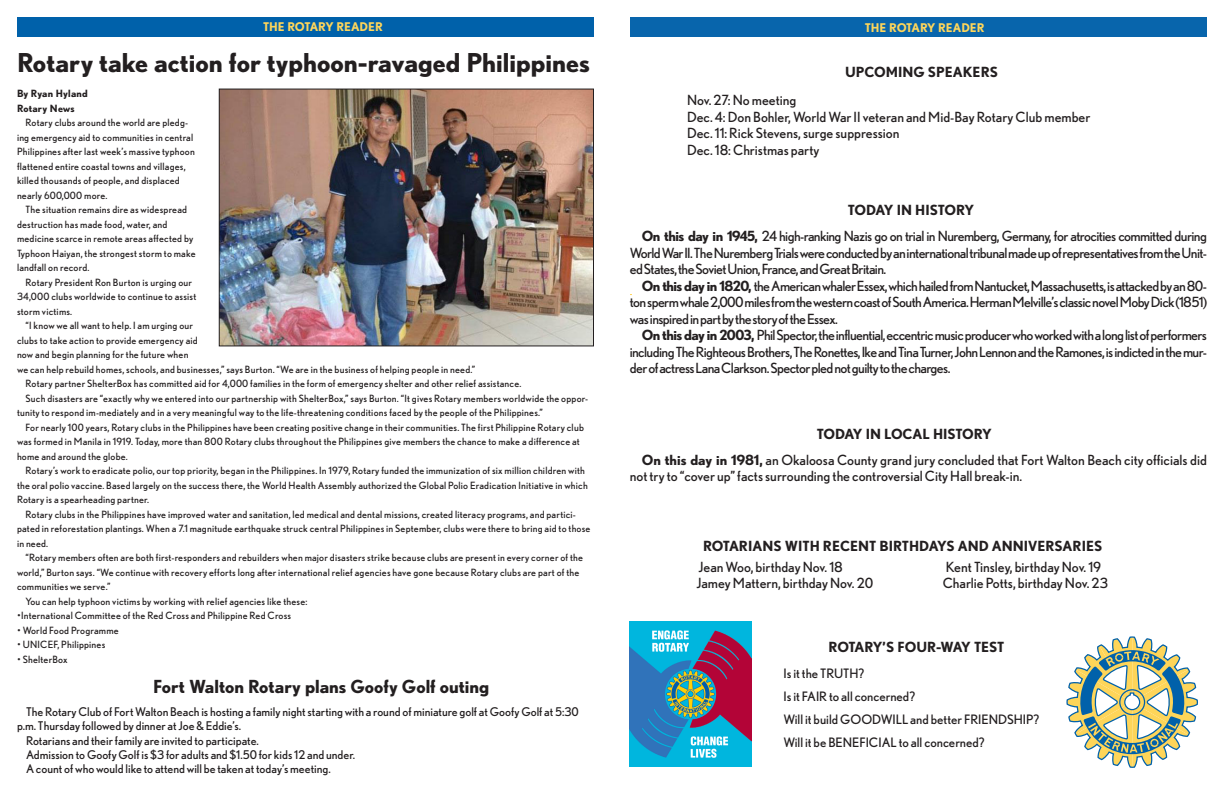
<style>
.page{position:relative;width:1224px;height:792px;background:#fff}
.page>*{position:absolute;margin:0;border:0;box-sizing:border-box;transform-origin:0 0}
.t1{font:700 26px "Nobel";color:#231f20}
.t2{font:700 18px "Nobel";color:#231f20}
.Body_copy_justified{font:14px/16.5px "Nobel";color:#231f20;text-align:justify}
.Body_copy_justified-2{font:700 14px "Nobel";color:#231f20}
.Body_copy_justified-3{font:700 14px "Nobel";letter-spacing:-.02em;color:#231f20}
.Body_copy_justified-4{font:13px "Nobel";color:#231f20}
.t3{font:12px/14.4px "Nobel";color:#231f20}
.Body_copy_justified-5{font:700 12px "Nobel";color:#ffd65a}
.t4{font:10px/14.5px "Nobel";letter-spacing:.02em;color:#231f20}
.t5{font:700 10px "Nobel";letter-spacing:.02em;color:#231f20}
.s1{font-weight:700}
</style>
<div class="page">
<img style="left:630px;top:621px;width:121px;height:146px">
<svg style="left:1066px;top:636px;width:132px;height:132px"></svg>
<div style="left:630px;top:17px;width:577px;height:19px;background:#0865ac"></div>
<div style="left:17px;top:17px;width:577px;height:19px;background:#0061aa"></div>
<img style="left:221px;top:91px;width:371px;height:253px">
<div style="left:219px;top:89px;width:375px;height:257px;border:1px solid #231f20"></div>
<p class="Body_copy_justified-5" style="left:263px;top:20px;width:121px">THE ROTARY READER</p>
<p class="Body_copy_justified-5" style="left:865px;top:20px;width:121px">THE ROTARY READER</p>
<p class="t1" style="left:17px;top:47px;width:574px">Rotary take action for typhoon-ravaged Philippines</p>
<p class="t5" style="left:17px;top:88px;width:72px">By Ryan Hyland</p>
<p class="t5" style="left:17px;top:102px;width:59px">Rotary News</p>
<p class="t4" style="left:17px;top:115px;width:179px;text-indent:8px">Rotary clubs around the world are pledg&shy;ing emergency aid to communities in central Philippines after last week’s massive typhoon flattened entire coastal towns and villages, killed thousands of people, and displaced nearly 600,000 more.</p>
<p class="t4" style="left:17px;top:202px;width:180px;text-indent:8px">The situation remains dire as widespread destruction has made food, water, and medicine scarce in remote areas affected by Typhoon Haiyan, the strongest storm to make landfall on record.</p>
<p class="t4" style="left:17px;top:275px;width:181px;text-indent:8px">Rotary President Ron Burton is urging our<br>34,000 clubs worldwide to continue to assist storm victims.</p>
<p class="t4" style="left:17px;top:318px;width:460px;text-indent:8px">“I know we all want to help. I am urging our<br>clubs to take action to provide emergency aid<br>now and begin planning for the future when<br>we can help rebuild homes, schools, and businesses,” says Burton. “We are in the business of helping people in need.”</p>
<p class="t4" style="left:26px;top:376px;width:497px">Rotary partner ShelterBox has committed aid for 4,000 families in the form of emergency shelter and other relief assistance.</p>
<p class="t4" style="left:17px;top:391px;width:573px;text-indent:8px">Such disasters are “exactly why we entered into our partnership with ShelterBox,” says Burton. “It gives Rotary members worldwide the oppor&shy;tunity to respond im-mediately and in a very meaningful way to the life-threatening conditions faced by the people of the Philippines.”</p>
<p class="t4" style="left:17px;top:420px;width:568px;text-indent:8px">For nearly 100 years, Rotary clubs in the Philippines have been creating positive change in their communities. The first Philippine Rotary club was formed in Manila in 1919. Today, more than 800 Rotary clubs throughout the Philippines give members the chance to make a difference at home and around the globe.</p>
<p class="t4" style="left:17px;top:463px;width:572px;text-indent:8px">Rotary’s work to eradicate polio, our top priority, began in the Philippines. In 1979, Rotary funded the immunization of six million children with the oral polio vaccine. Based largely on the success there, the World Health Assembly authorized the Global Polio Eradication Initiative in which<br>Rotary is a spearheading partner.</p>
<p class="t4" style="left:17px;top:507px;width:575px;text-indent:8px">Rotary clubs in the Philippines have improved water and sanitation, led medical and dental missions, created literacy programs, and partici&shy;pated in reforestation plantings. When a 7.1 magnitude earthquake struck central Philippines in September, clubs were there to bring aid to those in need.</p>
<p class="t4" style="left:17px;top:550px;width:568px;text-indent:8px">“Rotary members often are both first-responders and rebuilders when major disasters strike because clubs are present in every corner of the world,” Burton says. “We continue with recovery efforts long after international relief agencies have gone because Rotary clubs are part of the communities we serve.”</p>
<p class="t4" style="left:26px;top:594px;width:283px">You can help typhoon victims by working with relief agencies like these:</p>
<p class="t4" style="left:17px;top:608px;width:276px">•International Committee of the Red Cross and Philippine Red Cross</p>
<p class="t4" style="left:17px;top:623px;width:103px">• World Food Programme</p>
<p class="t4" style="left:17px;top:637px;width:90px">• UNICEF, Philippines</p>
<p class="t4" style="left:17px;top:652px;width:52px">• ShelterBox</p>
<p class="t2" style="left:153px;top:676px;width:338px">Fort Walton Rotary plans Goofy Golf outing</p>
<p class="t3" style="left:17px;top:704px;width:563px;text-indent:9px">The Rotary Club of Fort Walton Beach is hosting a family night starting with a round of miniature golf at Goofy Golf at 5:30 p.m. Thursday followed by dinner at Joe &amp; Eddie’s.</p>
<p class="t3" style="left:26px;top:733px;width:234px">Rotarians and their family are invited to participate.</p>
<p class="t3" style="left:26px;top:747px;width:331px">Admission to Goofy Golf is $3 for adults and $1.50 for kids 12 and under.</p>
<p class="t3" style="left:26px;top:762px;width:306px">A count of who would like to attend will be taken at today’s meeting.</p>
<p class="Body_copy_justified-2" style="left:845px;top:64px;width:155px">UPCOMING SPEAKERS</p>
<p class="Body_copy_justified" style="left:687px;top:92px;width:111px">Nov. 27: No meeting</p>
<p class="Body_copy_justified" style="left:687px;top:108px;width:405px">Dec. 4: Don Bohler, World War II veteran and Mid-Bay Rotary Club member</p>
<p class="Body_copy_justified" style="left:687px;top:125px;width:214px">Dec. 11: Rick Stevens, surge suppression</p>
<p class="Body_copy_justified" style="left:687px;top:141px;width:134px">Dec. 18: Christmas party</p>
<p class="Body_copy_justified-3" style="left:848px;top:202px;width:128px">TODAY IN HISTORY</p>
<p class="Body_copy_justified" style="left:630px;top:228px;width:579px;text-indent:12px"><span class="s1">On this day in 1945,</span> 24 high-ranking Nazis go on trial in Nuremberg, Germany, for atrocities committed during World War II. The Nuremberg Trials were conducted by an international tribunal made up of representatives from the Unit&shy;ed States, the Soviet Union, France, and Great Britain.</p>
<p class="Body_copy_justified" style="left:630px;top:277px;width:579px;text-indent:12px"><span class="s1">On this day in 1820,</span> the American whaler Essex, which hailed from Nantucket, Massachusetts, is attacked by an 80- ton sperm whale 2,000 miles from the western coast of South America. Herman Melville’s classic novel Moby Dick (1851) was inspired in part by the story of the Essex.</p>
<p class="Body_copy_justified" style="left:630px;top:327px;width:579px;text-indent:12px"><span class="s1">On this day in 2003,</span> Phil Spector, the influential, eccentric music producer who worked with a long list of performers including The Righteous Brothers, The Ronettes, Ike and Tina Turner, John Lennon and the Ramones, is indicted in the mur&shy;der of actress Lana Clarkson. Spector pled not guilty to the charges.</p>
<p class="Body_copy_justified-2" style="left:817px;top:426px;width:177px">TODAY IN LOCAL HISTORY</p>
<p class="Body_copy_justified" style="left:630px;top:451px;width:579px;text-indent:12px"><span class="s1">On this day in 1981,</span> an Okaloosa County grand jury concluded that Fort Walton Beach city officials did not try to “cover up” facts surrounding the controversial City Hall break-in.</p>
<p class="Body_copy_justified-2" style="left:703px;top:538px;width:401px">ROTARIANS WITH RECENT BIRTHDAYS AND ANNIVERSARIES</p>
<p class="Body_copy_justified" style="left:698px;top:558px;width:146px">Jean Woo, birthday Nov. 18</p>
<p class="Body_copy_justified" style="left:946px;top:558px;width:157px">Kent Tinsley, birthday Nov. 19</p>
<p class="Body_copy_justified" style="left:696px;top:575px;width:179px">Jamey Mattern, birthday Nov. 20</p>
<p class="Body_copy_justified" style="left:943px;top:575px;width:167px">Charlie Potts, birthday Nov. 23</p>
<p class="Body_copy_justified-3" style="left:829px;top:639px;width:177px">ROTARY’S FOUR-WAY TEST</p>
<p class="Body_copy_justified-4" style="left:783px;top:666px;width:82px">Is it the TRUTH?</p>
<p class="Body_copy_justified-4" style="left:783px;top:689px;width:133px">Is it FAIR to all concerned?</p>
<p class="Body_copy_justified-4" style="left:783px;top:712px;width:257px">Will it build GOODWILL and better FRIENDSHIP?</p>
<p class="Body_copy_justified-4" style="left:783px;top:735px;width:203px">Will it be BENEFICIAL to all concerned?</p>
</div>
